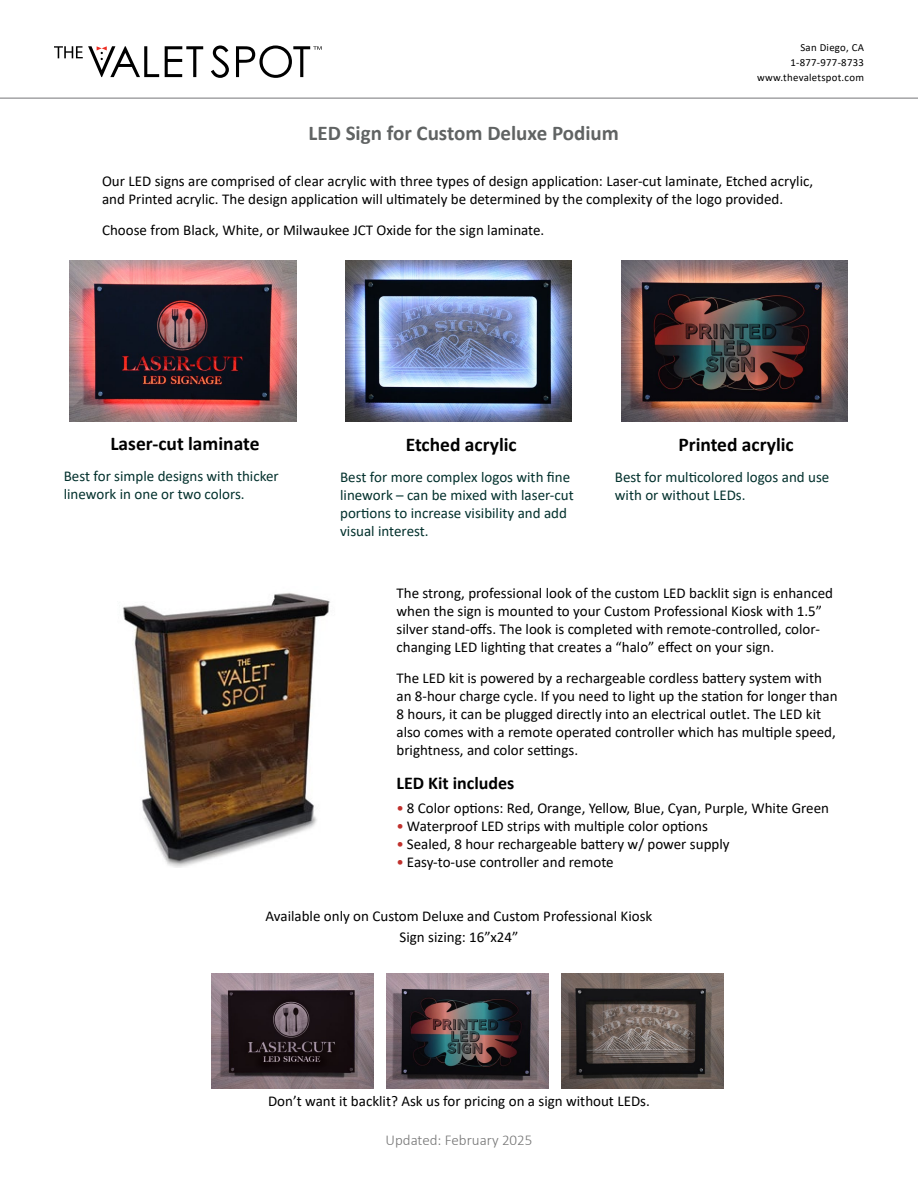
<style>
.page{position:relative;width:918px;height:1188px;background:#fff}
.page>*{position:absolute;margin:0;border:0;box-sizing:border-box;transform-origin:0 0}
.t1{font:700 21px "Calibri";color:#606363}
.t2{font:700 19.5px "Calibri";color:#000}
.t3{font:700 18px "Calibri";color:#000}
.t4{font:15px/18px "Calibri";color:#000}
.t5{font:15px/18px "Calibri";color:#03312d}
.t6{font:300 15px "Calibri";color:#757575}
.t7{font:10.8px/15px "Calibri";letter-spacing:.025em;color:#000101;text-align:right}
.s1{color:#c0312d}
</style>
<div class="page">
<svg style="left:165px;top:46px;width:38px;height:31px"></svg>
<svg style="left:211px;top:45px;width:18px;height:33px"></svg>
<svg style="left:54px;top:46px;width:105px;height:31px"></svg>
<svg style="left:236px;top:45px;width:86px;height:33px"></svg>
<hr style="left:0;top:97px;width:918px;height:2px;background:#a3a3a6">
<img style="left:122px;top:592px;width:208px;height:276px">
<img style="left:561px;top:973px;width:162px;height:116px">
<img style="left:387px;top:973px;width:161px;height:116px">
<img style="left:212px;top:973px;width:161px;height:116px">
<img style="left:345px;top:260px;width:227px;height:162px">
<img style="left:621px;top:260px;width:226px;height:162px">
<img style="left:70px;top:260px;width:226px;height:162px">
<h1 class="t1" style="left:309px;top:118px;width:312px">LED Sign for Custom Deluxe Podium</h1>
<p class="t7" style="left:757px;top:40px;width:108px">San Diego, CA<br>1-877-977-8733 www.thevaletspot.com</p>
<p class="t4" style="left:102px;top:171px;width:713px">Our LED signs are comprised of clear acrylic with three types of design application: Laser-cut laminate, Etched acrylic, and Printed acrylic. The design application will ultimately be determined by the complexity of the logo provided.</p>
<p class="t4" style="left:102px;top:220px;width:444px">Choose from Black, White, or Milwaukee JCT Oxide for the sign laminate.</p>
<h2 class="t2" style="left:110px;top:430px;width:151px">Laser-cut laminate</h2>
<p class="t5" style="left:64px;top:467px;width:217px">Best for simple designs with thicker linework in one or two colors.</p>
<h2 class="t2" style="left:406px;top:431px;width:112px">Etched acrylic</h2>
<p class="t5" style="left:340px;top:467px;width:235px">Best for more complex logos with fine linework – can be mixed with laser-cut portions to increase visibility and add visual interest.</p>
<h2 class="t2" style="left:678px;top:431px;width:117px">Printed acrylic</h2>
<p class="t5" style="left:615px;top:467px;width:216px">Best for multicolored logos and use with or without LEDs.</p>
<p class="t4" style="left:396px;top:584px;width:438px">The strong, professional look of the custom LED backlit sign is enhanced when the sign is mounted to your Custom Professional Kiosk with 1.5” silver stand-offs. The look is completed with remote-controlled, color&shy;changing LED lighting that creates a “halo” effect on your sign.</p>
<p class="t4" style="left:396px;top:668px;width:443px">The LED kit is powered by a rechargeable cordless battery system with an 8-hour charge cycle. If you need to light up the station for longer than 8 hours, it can be plugged directly into an electrical outlet. The LED kit also comes with a remote operated controller which has multiple speed, brightness, and color settings.</p>
<p class="t3" style="left:396px;top:770px;width:120px">LED Kit includes</p>
<p class="t4" style="left:396px;top:799px;width:434px"><span class="s1">•</span> 8 Color options: Red, Orange, Yellow, Blue, Cyan, Purple, White Green</p>
<p class="t4" style="left:396px;top:817px;width:313px"><span class="s1">•</span> Waterproof LED strips with multiple color options</p>
<p class="t4" style="left:396px;top:835px;width:335px"><span class="s1">•</span> Sealed, 8 hour rechargeable battery w/ power supply</p>
<p class="t4" style="left:396px;top:853px;width:219px"><span class="s1">•</span> Easy-to-use controller and remote</p>
<p class="t4" style="left:266px;top:906px;width:388px;line-height:20.2px;text-align:center">Available only on Custom Deluxe and Custom Professional Kiosk<br>Sign sizing: 16”x24”</p>
<p class="t4" style="left:268px;top:1092px;width:383px">Don’t want it backlit? Ask us for pricing on a sign without LEDs.</p>
<p class="t6" style="left:386px;top:1131px;width:148px">Updated: February 2025</p>
</div>
